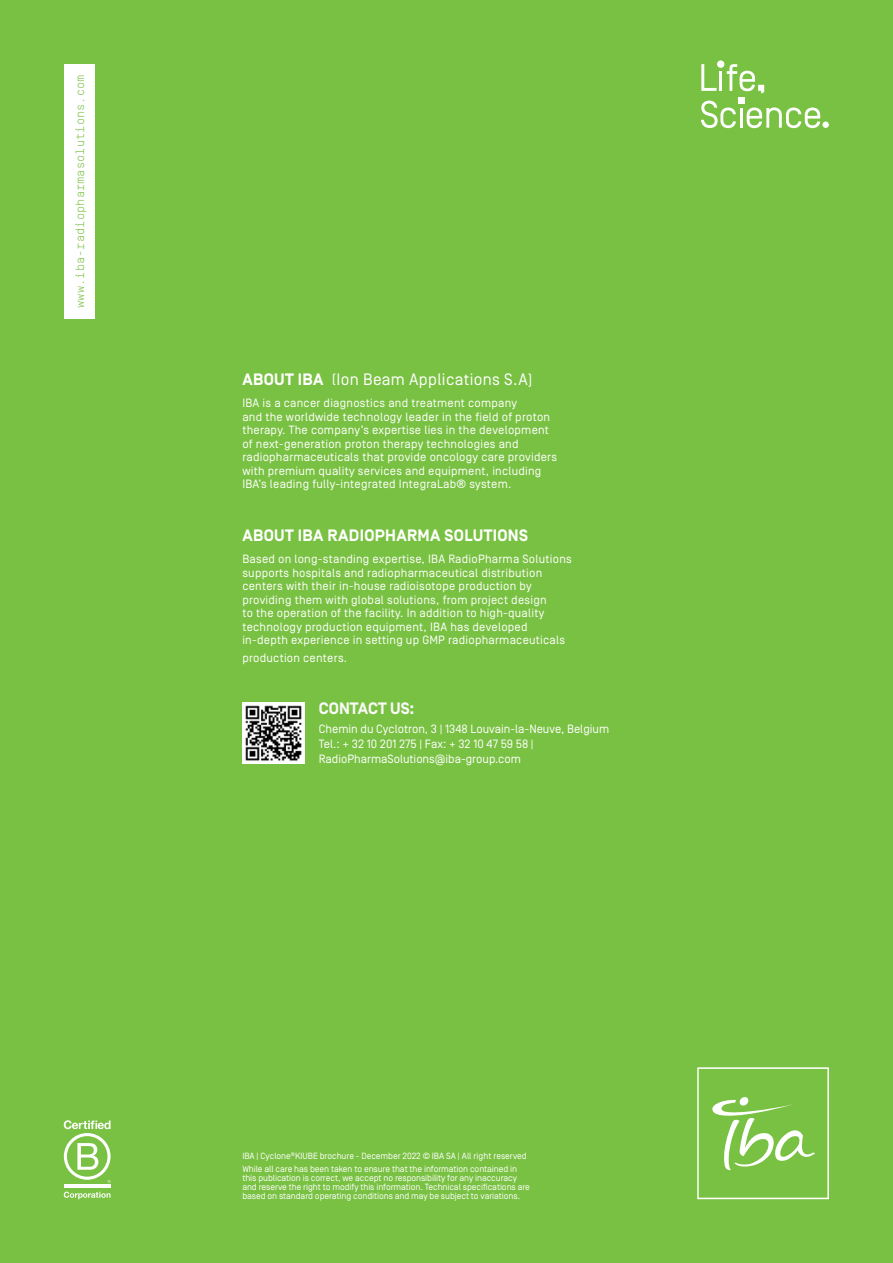
<style>
.page{position:relative;width:893px;height:1263px;background:#79c142}
.page>*{position:absolute;margin:0;border:0;box-sizing:border-box;transform-origin:0 0}
.t1{font:16.5px "Simplon Norm";letter-spacing:.02em;color:#fff}
.t2{font:700 16.5px "Simplon Norm";letter-spacing:.02em;color:#fff}
.t3{font:700 16.5px "Simplon Norm";color:#f9f9f9}
.t4{font:12px/13.5px "Simplon Norm";letter-spacing:.02em;color:#fff}
.t5{font:12px "Simplon Norm";color:#fff}
.t6{font:300 12px "Simplon Mono";color:#79c142}
.t7{font:9px/9px "Simplon Norm";letter-spacing:-.01em;color:#fff}
.s1{font-weight:700}
</style>
<div class="page">
<svg style="left:697px;top:1067px;width:132px;height:132px"></svg>
<div style="left:64px;top:64px;width:31px;height:255px;background:#fff"></div>
<hr style="left:64px;top:1185px;width:47px;height:3px;background:#fff">
<svg style="left:64px;top:1120px;width:47px;height:63px"></svg>
<svg style="left:64px;top:1191px;width:47px;height:8px"></svg>
<svg style="left:701px;top:64px;width:15px;height:27px"></svg>
<hr style="left:719px;top:71px;width:3px;height:20px;background:#fff">
<div style="left:717px;top:60px;width:7px;height:8px;background:#fff;border-radius:50%"></div>
<svg style="left:727px;top:64px;width:37px;height:30px"></svg>
<svg style="left:701px;top:101px;width:35px;height:27px"></svg>
<hr style="left:740px;top:108px;width:3px;height:20px;background:#fff">
<div style="left:738px;top:98px;width:7px;height:6px;background:#fff"></div>
<svg style="left:747px;top:107px;width:73px;height:21px"></svg>
<div style="left:822px;top:122px;width:7px;height:6px;background:#fff;border-radius:50%"></div>
<img style="left:242px;top:702px;width:62px;height:62px">
<p class="t6" style="left:74px;top:308px;width:235px;rotate:-90deg">www.iba-radiopharmasolutions.com</p>
<p class="t1" style="left:242px;top:371px;width:292px"><span class="s1">ABOUT IBA</span> (Ion Beam Applications S.A)</p>
<p class="t4" style="left:242px;top:397px;width:316px">IBA is a cancer diagnostics and treatment company<br>and the worldwide technology leader in the field of proton therapy. The company’s expertise lies in the development of next-generation proton therapy technologies and radiopharmaceuticals that provide oncology care providers with premium quality services and equipment, including IBA’s leading fully-integrated IntegraLab® system.</p>
<p class="t2" style="left:242px;top:527px;width:287px">ABOUT IBA RADIOPHARMA SOLUTIONS</p>
<p class="t4" style="left:242px;top:553px;width:331px">Based on long-standing expertise, IBA RadioPharma Solutions supports hospitals and radiopharmaceutical distribution centers with their in-house radioisotope production by providing them with global solutions, from project design<br>to the operation of the facility. In addition to high-quality technology production equipment, IBA has developed in-depth experience in setting up GMP radiopharmaceuticals</p>
<p class="t4" style="left:242px;top:652px;width:106px">production centers.</p>
<p class="t3" style="left:319px;top:699px;width:97px">CONTACT US:</p>
<p class="t5" style="left:319px;top:723px;width:292px">Chemin du Cyclotron, 3 | 1348 Louvain-la-Neuve, Belgium</p>
<p class="t5" style="left:319px;top:738px;width:216px">Tel.: + 32 10 201 275 | Fax: + 32 10 47 59 58 |</p>
<p class="t5" style="left:319px;top:753px;width:203px">RadioPharmaSolutions@iba-group.com</p>
<p class="t7" style="left:242px;top:1151px;width:286px">IBA | Cyclone<sup>®</sup>KIUBE brochure - December 2022 © IBA SA | All right reserved</p>
<p class="t7" style="left:242px;top:1165px;width:289px">While all care has been taken to ensure that the information contained in this publication is correct, we accept no responsibility for any inaccuracy and reserve the right to modify this information. Technical specifications are based on standard operating conditions and may be subject to variations.</p>
</div>
